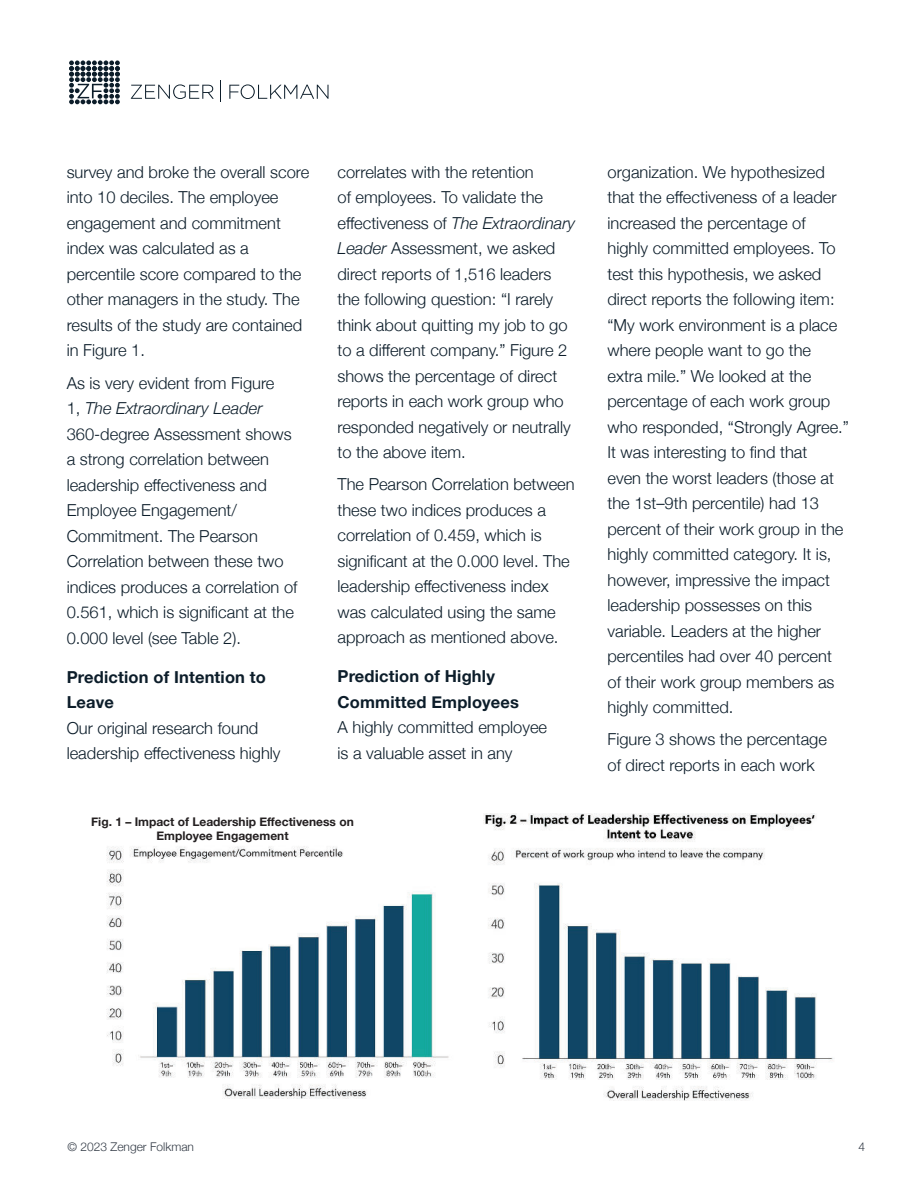
<style>
.page{position:relative;width:918px;height:1188px;background:#fff}
.page>*{position:absolute;margin:0;border:0;box-sizing:border-box;transform-origin:0 0}
.t1{font:300 16.5px/25.5px "Helvetica Neue";color:#0c1d2a}
.t2{font:700 16.5px/25.5px "Helvetica Neue";letter-spacing:.01em;color:#0c1d2a}
.t3{font:700 12px/14.4px "Helvetica Neue";color:#231f20;text-align:center}
.t4{font:300 12px "Helvetica Neue";color:#333b46}
.s1{font-style:italic}
</style>
<div class="page">
<svg style="left:69px;top:60px;width:51px;height:44px"></svg>
<svg style="left:131px;top:84px;width:83px;height:15px"></svg>
<svg style="left:229px;top:84px;width:99px;height:15px"></svg>
<svg style="left:220px;top:81px;width:1px;height:21px"></svg>
<img style="left:106px;top:846px;width:343px;height:253px">
<img style="left:484px;top:814px;width:349px;height:286px">
<p class="t1" style="left:67px;top:161px;width:244px">survey and broke the overall score into 10 deciles. The employee engagement and commitment index was calculated as a percentile score compared to the other managers in the study. The results of the study are contained in Figure 1.</p>
<p class="t1" style="left:67px;top:372px;width:232px">As is very evident from Figure<br>1, <span class="s1">The Extraordinary Leader<br></span>360-degree Assessment shows a strong correlation between leadership effectiveness and<br>Employee Engagement/<br>Commitment. The Pearson<br>Correlation between these two indices produces a correlation of<br>0.561, which is significant at the<br>0.000 level (see Table 2).</p>
<p class="t2" style="left:67px;top:665px;width:201px">Prediction of Intention to<br>Leave</p>
<p class="t1" style="left:67px;top:714px;width:215px">Our original research found leadership effectiveness highly</p>
<p class="t1" style="left:338px;top:161px;width:239px">correlates with the retention<br>of employees. To validate the effectiveness of <span class="s1">The Extraordinary<br>Leader</span> Assessment, we asked direct reports of 1,516 leaders the following question: “I rarely think about quitting my job to go to a different company.” Figure 2 shows the percentage of direct reports in each work group who responded negatively or neutrally to the above item.</p>
<p class="t1" style="left:338px;top:473px;width:239px">The Pearson Correlation between these two indices produces a correlation of 0.459, which is significant at the 0.000 level. The leadership effectiveness index was calculated using the same approach as mentioned above.</p>
<p class="t2" style="left:338px;top:665px;width:183px">Prediction of Highly<br>Committed Employees</p>
<p class="t1" style="left:338px;top:716px;width:211px">A highly committed employee is a valuable asset in any</p>
<p class="t3" style="left:91px;top:814px;width:264px">Fig. 1 – Impact of Leadership Effectiveness on<br>Employee Engagement</p>
<p class="t1" style="left:608px;top:161px;width:243px">organization. We hypothesized that the effectiveness of a leader increased the percentage of highly committed employees. To test this hypothesis, we asked direct reports the following item: “My work environment is a place where people want to go the extra mile.” We looked at the percentage of each work group who responded, “Strongly Agree.”<br>It was interesting to find that<br>even the worst leaders (those at the 1st–9th percentile) had 13 percent of their work group in the highly committed category. It is, however, impressive the impact leadership possesses on this variable. Leaders at the higher percentiles had over 40 percent of their work group members as highly committed.</p>
<p class="t1" style="left:608px;top:728px;width:221px">Figure 3 shows the percentage of direct reports in each work</p>
<p class="t4" style="left:68px;top:1143px;width:128px">© 2023 Zenger Folkman</p>
<p class="t4" style="left:858px;top:1143px;width:8px">4</p>
</div>
